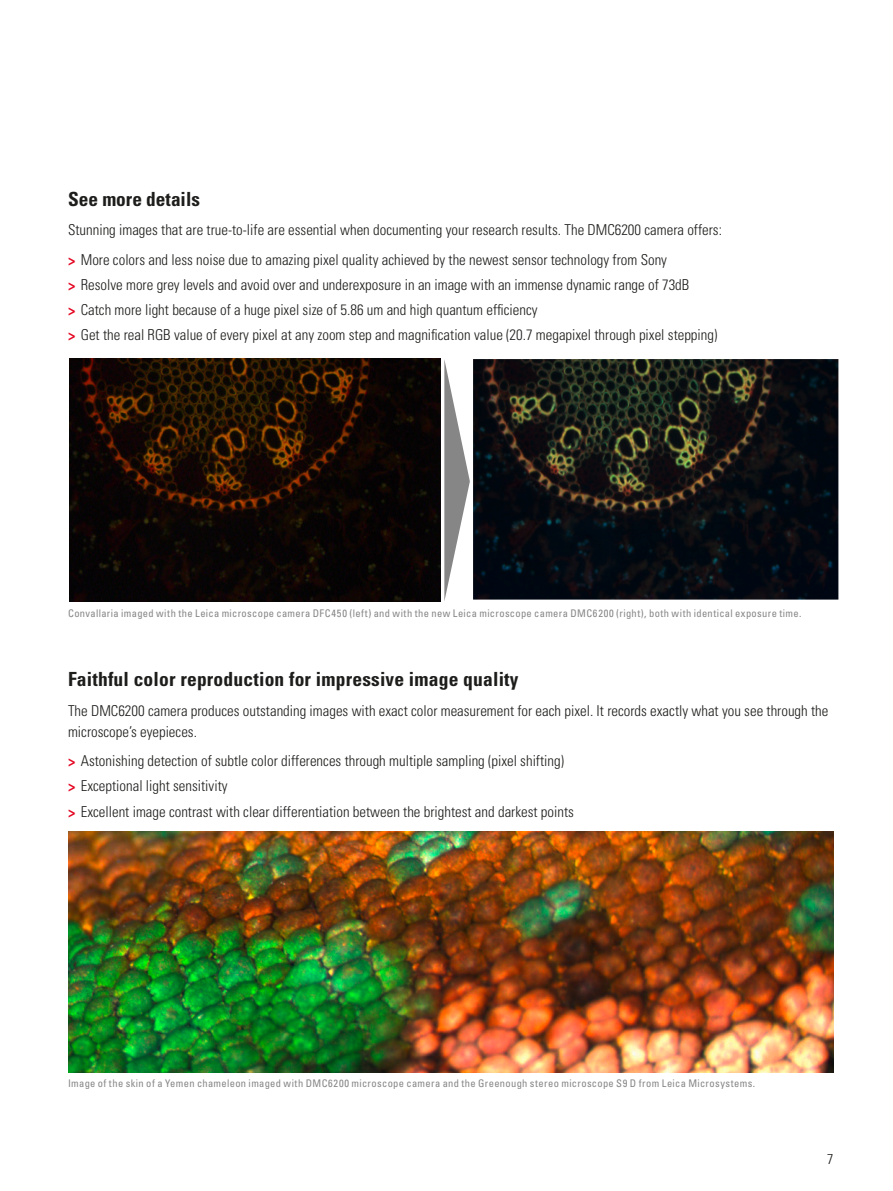
<style>
.page{position:relative;width:893px;height:1191px;background:#fff}
.page>*{position:absolute;margin:0;border:0;box-sizing:border-box;transform-origin:0 0}
.t1{font:700 condensed 19.5px "Univers LT Std";letter-spacing:.01em;color:#1d1d1b}
.t2{font:300 condensed 15px/25.2px "Univers LT Std";color:#1d1d1b}
.t3{font:300 condensed 14.25px "Univers LT Std";color:#1d1d1b}
.t4{font:condensed 10.5px "Univers LT Std";letter-spacing:.035em;color:#868686}
.s1{font-family:"Univers Cond";font-weight:700;font-stretch:normal;color:#e40420}
</style>
<div class="page">
<img style="left:68px;top:831px;width:765px;height:241px">
<img style="left:473px;top:359px;width:365px;height:240px">
<img style="left:69px;top:358px;width:372px;height:244px">
<svg style="left:444px;top:359px;width:26px;height:242px"></svg>
<h1 class="t1" style="left:68px;top:187px;width:133px">See more details</h1>
<p class="t2" style="left:68px;top:215px;width:655px;line-height:29.5px">Stunning images that are true-to-life are essential when documenting your research results. The DMC6200 camera offers: <span class="s1">&gt;</span> More colors and less noise due to amazing pixel quality achieved by the newest sensor technology from Sony</p>
<p class="t2" style="left:68px;top:272px;width:651px"><span class="s1">&gt;</span> Resolve more grey levels and avoid over and underexposure in an image with an immense dynamic range of 73dB<br><span class="s1">&gt;</span> Catch more light because of a huge pixel size of 5.86 um and high quantum efficiency<br><span class="s1">&gt;</span> Get the real RGB value of every pixel at any zoom step and magnification value (20.7 megapixel through pixel stepping)</p>
<p class="t4" style="left:68px;top:606px;width:735px">Convallaria imaged with the Leica microscope camera DFC450 (left) and with the new Leica microscope camera DMC6200 (right), both with identical exposure time.</p>
<h1 class="t1" style="left:68px;top:667px;width:452px">Faithful color reproduction for impressive image quality</h1>
<p class="t2" style="left:68px;top:700px;width:762px;line-height:21px">The DMC6200 camera produces outstanding images with exact color measurement for each pixel. It records exactly what you see through the microscope’s eyepieces.</p>
<p class="t2" style="left:68px;top:748px;width:507px"><span class="s1">&gt;</span> Astonishing detection of subtle color differences through multiple sampling (pixel shifting) <span class="s1">&gt;</span> Exceptional light sensitivity<br><span class="s1">&gt;</span> Excellent image contrast with clear differentiation between the brightest and darkest points</p>
<p class="t4" style="left:68px;top:1076px;width:689px">Image of the skin of a Yemen chameleon imaged with DMC6200 microscope camera and the Greenough stereo microscope S9 D from Leica Microsystems.</p>
<p class="t3" style="left:827px;top:1150px;width:8px">7</p>
</div>
